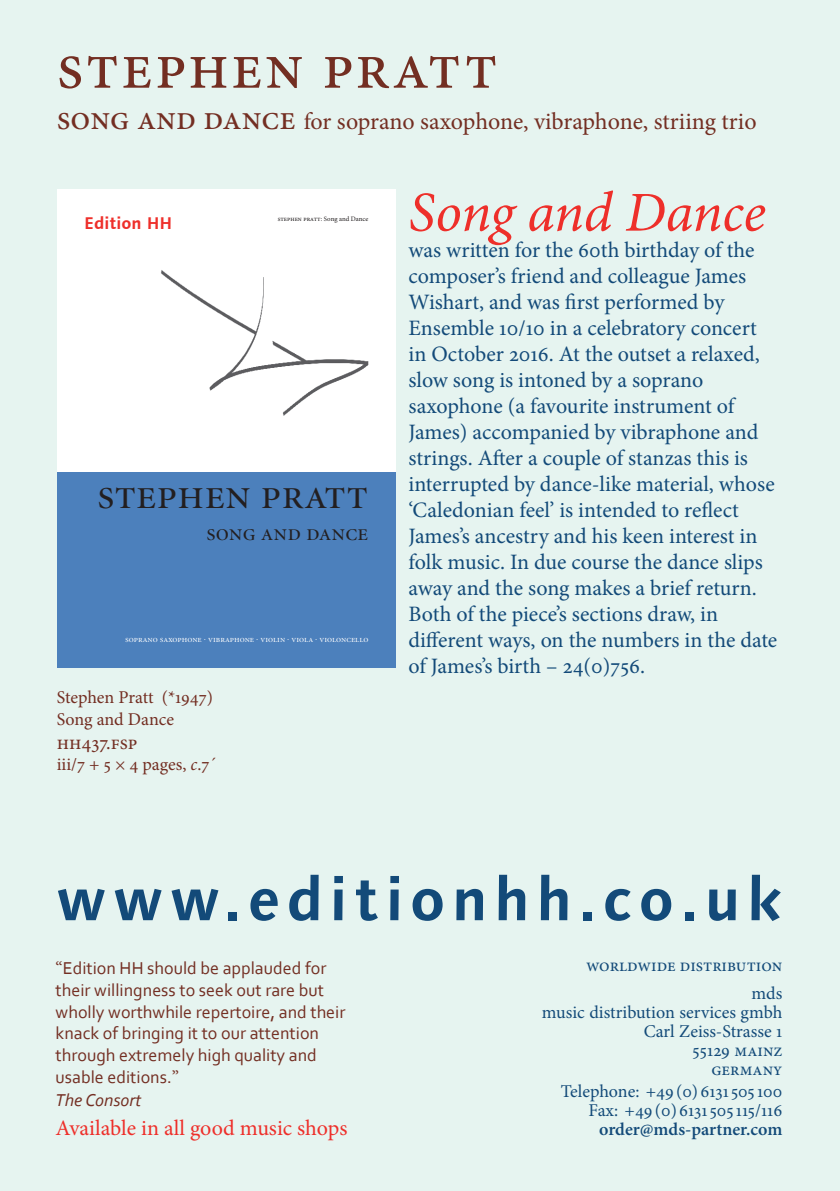
<style>
.page{position:relative;width:840px;height:1191px;background:#fff}
.page>*{position:absolute;margin:0;border:0;box-sizing:border-box;transform-origin:0 0}
.t1{font:66px "Minion Pro";letter-spacing:.03em;color:#732e22}
.t2{font:700 60px "Linotype Syntax";letter-spacing:.11em;color:#134a79}
.Body_text{font:italic 56.4px "Minion Pro";letter-spacing:-.005em;color:#ee2f2a}
.t3{font:44.4px "Minion Display Regular SC";letter-spacing:-.005em;color:#231f20}
.t4{font:24px "Minion Pro";color:#732e22}
.t5{font:23.8px "Minion Display Regular SC";color:#231f20}
.Body_text-2{font:22px/26px "Minion Pro";letter-spacing:-.005em;color:#134a79}
.Body_text-3{font:22px "Minion Pro";letter-spacing:-.005em;color:#ee2f2a}
.Body_text-4{font:20px "Minion Pro";color:#732e22}
.Review{font:18px/21.6px "Corbel";color:#732e22}
.Body_text-5{font:18px "Minion Pro";color:#134a79}
.Body_text-6{font:18px "Minion Pro";letter-spacing:-.005em;color:#732e22}
.Body_text-7{font:600 18px "Minion Pro";color:#134a79}
.Review-2{font:italic 18px "Corbel";color:#732e22}
.t6{font:700 17px "Linotype Syntax";color:#ee2f2a}
.t7{font:9px "Minion Display Regular SC";color:#fff}
.t8{font:6.8px "Minion Pro";color:#231f20}
.s1{font-size:34px}
.s2{font-style:italic}
.s3{font-family:"Minion Pro"}
</style>
<div class="page">
<div style="left:0;top:0;width:839px;height:1191px;background:#e6f4f0"></div>
<div style="left:57px;top:189px;width:338px;height:286px;background:#fff"></div>
<div style="left:57px;top:472px;width:338px;height:195px;background:#4c80bc"></div>
<img style="left:161px;top:270px;width:208px;height:146px">
<p class="t1" style="left:57px;top:22px;width:442px">stephen pratt</p>
<p class="t4" style="left:57px;top:105px;width:701px"><span class="s1">song and dance</span> for soprano saxophone, vibraphone, striing trio</p>
<p class="t6" style="left:84px;top:213px;width:90px">Edition HH</p>
<p class="t8" style="left:277px;top:215px;width:92px">stephen pratt: Song and Dance</p>
<p class="t3" style="left:97px;top:473px;width:273px">stephen pratt</p>
<p class="t5" style="left:206px;top:521px;width:163px">song and dance</p>
<p class="t7" style="left:125px;top:635px;width:245px">soprano saxophone · vibraphone · violin · viola · violoncello</p>
<p class="Body_text-6" style="left:57px;top:685px;width:158px">Stephen Pratt (*1947)</p>
<p class="Body_text-6" style="left:57px;top:707px;width:119px">Song and Dance</p>
<p class="Body_text-4" style="left:57px;top:729px;width:82px">hh437.fsp</p>
<p class="Body_text-6" style="left:57px;top:752px;width:161px">iii/7 + 5 × 4 pages, <span class="s2">c</span>.7´</p>
<p class="Body_text" style="left:408px;top:174px;width:358px">Song and Dance</p>
<p class="Body_text-2" style="left:408px;top:237px;width:370px">was written for the 60th birthday of the composer’s friend and colleague James Wishart, and was first performed by Ensemble 10/10 in a celebratory concert in October 2016. At the outset a relaxed, slow song is intoned by a soprano saxophone (a favourite instrument of James) accompanied by vibraphone and strings. After a couple of stanzas this is interrupted by dance-like material, whose ‘Caledonian feel’ is intended to reflect James’s ancestry and his keen interest in folk music. In due course the dance slips away and the song makes a brief return.<br>Both of the piece’s sections draw, in different ways, on the numbers in the date of James’s birth – 24(0)756.</p>
<p class="t2" style="left:56px;top:862px;width:726px">www.editionhh.co.uk</p>
<p class="Review" style="left:56px;top:957px;width:291px"><span class="s3">“</span>Edition HH should be applauded for their willingness to seek out rare but wholly worthwhile repertoire, and their knack of bringing it to our attention through extremely high quality and usable editions.<span class="s3">”</span></p>
<p class="Review-2" style="left:56px;top:1089px;width:87px">The Consort</p>
<p class="Body_text-3" style="left:56px;top:1112px;width:293px">Available in all good music shops</p>
<p class="Body_text-5" style="left:586px;top:953px;width:198px">worldwide distribution</p>
<p class="Body_text-5" style="left:751px;top:981px;width:32px">mds</p>
<p class="Body_text-5" style="left:541px;top:1000px;width:242px">music distribution services gmbh</p>
<p class="Body_text-5" style="left:643px;top:1019px;width:140px">Carl Zeiss-Strasse 1</p>
<p class="Body_text-5" style="left:692px;top:1038px;width:91px">55129 mainz</p>
<p class="Body_text-5" style="left:711px;top:1057px;width:72px">germany</p>
<p class="Body_text-5" style="left:560px;top:1078px;width:223px">Telephone: +49 (0) 6131 505 100</p>
<p class="Body_text-5" style="left:588px;top:1097px;width:195px">Fax: +49 (0) 6131 505 115/116</p>
<p class="Body_text-7" style="left:599px;top:1116px;width:184px">order@mds-partner.com</p>
</div>
